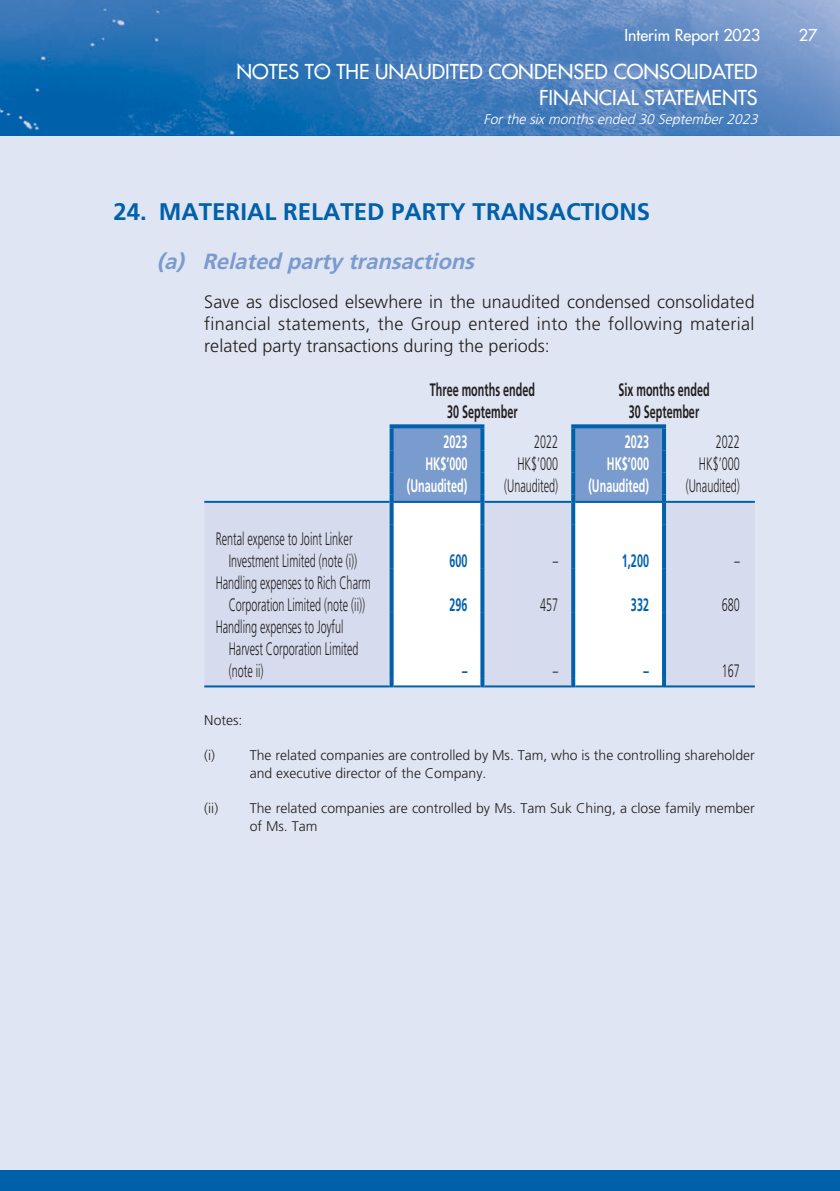
<style>
.page{position:relative;width:840px;height:1191px;background:#fff}
.page>*{position:absolute;margin:0;border:0;box-sizing:border-box;transform-origin:0 0}
._01_Heading_1{font:700 24px "Frutiger LT Std";color:#0060aa}
._02_Heading_2{font:italic 700 22px "Frutiger LT Std";color:#7a9bcd}
.t1{font:500 20px/26px "Futura Std";color:#fff;text-align:right}
._50_Table_Body{font:300 18px/22px "Frutiger LT Std";color:#231f20;text-align:right;scale:.6 1}
._00_Body_text{font:300 18px/22px "Frutiger LT Std";color:#231f20;text-align:justify}
._50_Table_Body-2{font:700 18px "Frutiger LT Std";color:#231f20;scale:.6 1}
._50_Table_Body-3{font:700 18px "Frutiger LT Std";color:#fff;scale:.6 1}
._50_Table_Body-4{font:700 18px "Frutiger LT Std";color:#0060aa;scale:.6 1}
.t2{font:500 16px "Futura Std";color:#fff}
._10_Notes_text{font:300 14px/18px "Frutiger LT Std";color:#231f20}
.t3{font:italic 300 14px "Frutiger LT Std";color:#fff}
</style>
<div class="page">
<div style="left:0;top:0;width:839px;height:1191px;background:#e0e5f3"></div>
<div style="left:0;top:1170px;width:839px;height:21px;background:#0060aa"></div>
<img style="left:0;top:0;width:839px;height:136px">
<svg style="left:393px;top:503px;width:268px;height:182px;fill:#fff"></svg>
<svg style="left:389px;top:424px;width:95px;height:2px"></svg>
<svg style="left:571px;top:424px;width:94px;height:2px"></svg>
<svg style="left:389px;top:426px;width:276px;height:77px"></svg>
<svg style="left:389px;top:503px;width:4px;height:22px"></svg>
<svg style="left:480px;top:503px;width:4px;height:22px"></svg>
<svg style="left:571px;top:503px;width:4px;height:22px"></svg>
<svg style="left:661px;top:503px;width:4px;height:22px"></svg>
<svg style="left:389px;top:525px;width:4px;height:44px"></svg>
<svg style="left:480px;top:525px;width:4px;height:44px"></svg>
<svg style="left:571px;top:525px;width:4px;height:44px"></svg>
<svg style="left:661px;top:525px;width:4px;height:44px"></svg>
<svg style="left:389px;top:569px;width:4px;height:44px"></svg>
<svg style="left:480px;top:569px;width:4px;height:44px"></svg>
<svg style="left:571px;top:569px;width:4px;height:44px"></svg>
<svg style="left:661px;top:569px;width:4px;height:44px"></svg>
<svg style="left:389px;top:613px;width:4px;height:66px"></svg>
<svg style="left:480px;top:613px;width:4px;height:66px"></svg>
<svg style="left:571px;top:613px;width:4px;height:66px"></svg>
<svg style="left:661px;top:613px;width:4px;height:66px"></svg>
<svg style="left:389px;top:679px;width:4px;height:8px"></svg>
<svg style="left:480px;top:679px;width:4px;height:8px"></svg>
<svg style="left:571px;top:679px;width:4px;height:8px"></svg>
<svg style="left:661px;top:679px;width:4px;height:8px"></svg>
<hr style="left:204px;top:501px;width:185px;height:2px;background:#0060aa">
<hr style="left:393px;top:501px;width:87px;height:2px;background:#0060aa">
<hr style="left:484px;top:501px;width:87px;height:2px;background:#0060aa">
<hr style="left:575px;top:501px;width:86px;height:2px;background:#0060aa">
<hr style="left:665px;top:501px;width:89px;height:2px;background:#0060aa">
<hr style="left:204px;top:685px;width:185px;height:2px;background:#0060aa">
<hr style="left:393px;top:685px;width:87px;height:2px;background:#0060aa">
<hr style="left:484px;top:685px;width:87px;height:2px;background:#0060aa">
<hr style="left:575px;top:685px;width:86px;height:2px;background:#0060aa">
<hr style="left:665px;top:685px;width:89px;height:2px;background:#0060aa">
<p class="t2" style="left:624px;top:25px;width:137px">Interim Report 2023</p>
<p class="t2" style="left:798px;top:25px;width:20px">27</p>
<p class="t1" style="left:236px;top:59px;width:522px">NOTES TO THE UNAUDITED CONDENSED CONSOLIDATED<br>FINANCIAL STATEMENTS</p>
<p class="t3" style="left:483px;top:111px;width:279px">Forthe sixmonthsended 30 September2023</p>
<p class="_01_Heading_1" style="left:113px;top:197px;width:538px">24. MATERIAL RELATED PARTY TRANSACTIONS</p>
<p class="_02_Heading_2" style="left:157px;top:248px;width:324px">(a) Related party transactions</p>
<p class="_00_Body_text" style="left:204px;top:291px;width:551px">Save as disclosed elsewhere in the unaudited condensed consolidated financial statements, the Group entered into the following material related party transactions during the periods:</p>
<p class="_50_Table_Body-2" style="left:429px;top:379px;width:177px">Three months ended</p>
<p class="_50_Table_Body-2" style="left:447px;top:401px;width:119px">30 September</p>
<p class="_50_Table_Body-2" style="left:618px;top:379px;width:154px">Six months ended</p>
<p class="_50_Table_Body-2" style="left:628px;top:401px;width:119px">30 September</p>
<p class="_50_Table_Body" style="left:215px;top:527px;width:237px">Rental expense to Joint Linker<br>Investment Limited (note (i))</p>
<p class="_50_Table_Body" style="left:215px;top:571px;width:260px;text-align:center">Handling expenses to Rich Charm<br>Corporation Limited (note (ii))</p>
<p class="_50_Table_Body" style="left:228px;top:615px;width:218px;text-align:left;text-indent:-13px">Handling expenses to Joyful<br>Harvest Corporation Limited (note ii)</p>
<p class="_50_Table_Body-3" style="left:443px;top:431px;width:42px">2023</p>
<p class="_50_Table_Body" style="left:534px;top:431px;width:42px">2022</p>
<p class="_50_Table_Body-3" style="left:624px;top:431px;width:42px">2023</p>
<p class="_50_Table_Body" style="left:715px;top:431px;width:42px">2022</p>
<p class="_50_Table_Body-3" style="left:425px;top:453px;width:72px">HK$’000</p>
<p class="_50_Table_Body" style="left:517px;top:453px;width:70px">HK$’000</p>
<p class="_50_Table_Body-3" style="left:606px;top:453px;width:72px">HK$’000</p>
<p class="_50_Table_Body" style="left:698px;top:453px;width:70px">HK$’000</p>
<p class="_50_Table_Body-3" style="left:406px;top:475px;width:102px">(Unaudited)</p>
<p class="_50_Table_Body" style="left:504px;top:475px;width:92px">(Unaudited)</p>
<p class="_50_Table_Body-3" style="left:588px;top:475px;width:102px">(Unaudited)</p>
<p class="_50_Table_Body" style="left:685px;top:475px;width:92px">(Unaudited)</p>
<p class="_50_Table_Body-4" style="left:449px;top:550px;width:32px">600</p>
<p class="_50_Table_Body" style="left:552px;top:549px;width:11px">–</p>
<p class="_50_Table_Body-4" style="left:621px;top:550px;width:47px">1,200</p>
<p class="_50_Table_Body" style="left:734px;top:549px;width:11px">–</p>
<p class="_50_Table_Body-4" style="left:449px;top:594px;width:32px">296</p>
<p class="_50_Table_Body" style="left:540px;top:593px;width:32px">457</p>
<p class="_50_Table_Body-4" style="left:630px;top:594px;width:32px">332</p>
<p class="_50_Table_Body" style="left:721px;top:593px;width:32px">680</p>
<p class="_50_Table_Body-4" style="left:461px;top:660px;width:10px">–</p>
<p class="_50_Table_Body" style="left:552px;top:659px;width:11px">–</p>
<p class="_50_Table_Body-4" style="left:643px;top:660px;width:11px">–</p>
<p class="_50_Table_Body" style="left:721px;top:659px;width:32px">167</p>
<p class="_10_Notes_text" style="left:204px;top:711px;width:40px">Notes:</p>
<p class="_10_Notes_text" style="left:204px;top:746px;width:12px">(i)</p>
<p class="_10_Notes_text" style="left:249px;top:746px;width:506px">The related companies are controlled by Ms. Tam, who is the controlling shareholder and executive director of the Company.</p>
<p class="_10_Notes_text" style="left:204px;top:799px;width:15px">(ii)</p>
<p class="_10_Notes_text" style="left:249px;top:799px;width:506px">The related companies are controlled by Ms. Tam Suk Ching, a close family member of Ms. Tam</p>
</div>
